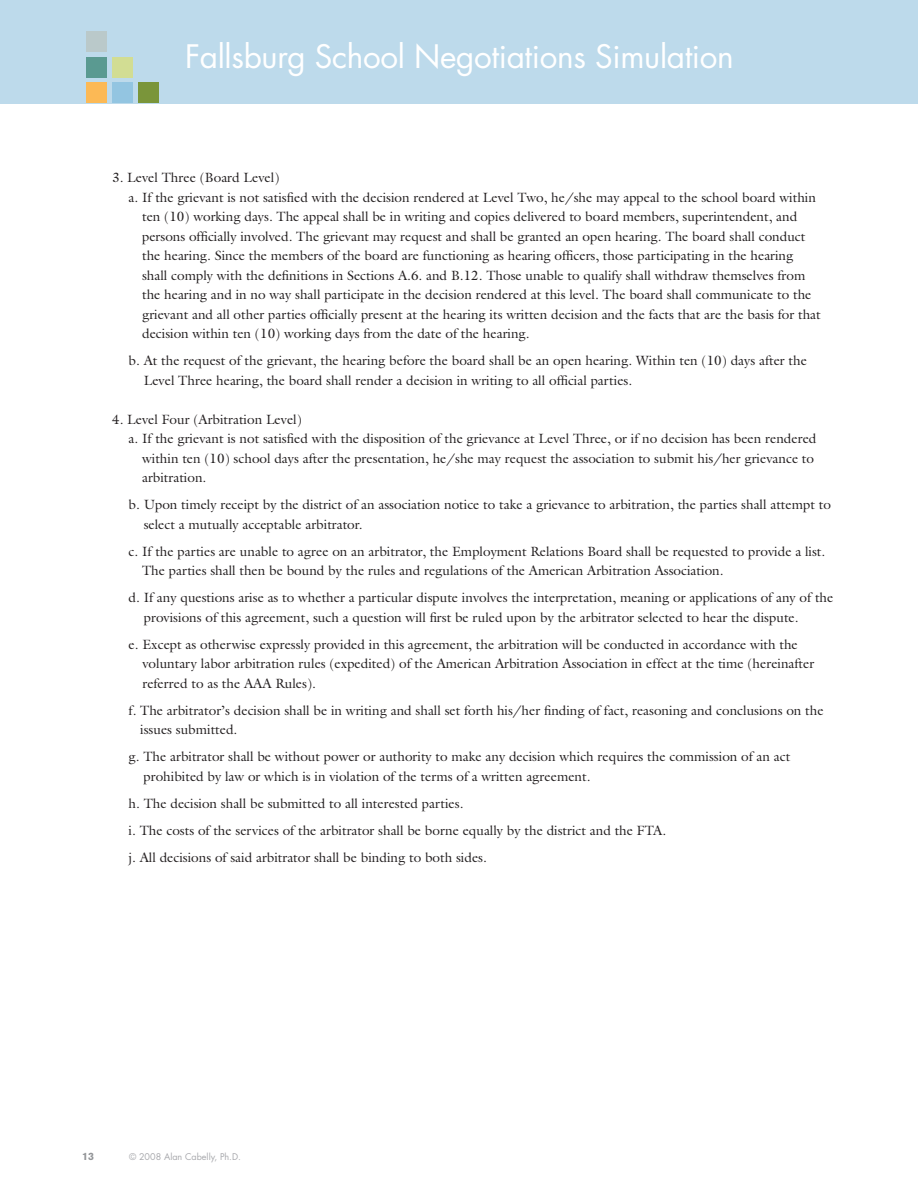
<style>
.page{position:relative;width:918px;height:1188px;background:#fff}
.page>*{position:absolute;margin:0;border:0;box-sizing:border-box;transform-origin:0 0}
.t1{font:31.5px "Futura";letter-spacing:-.01em;color:#fff}
.Body_ITC_Galliard_9{font:13.5px/19.5px "Galliard";color:#231f20}
.t2{font:700 10.5px "Akzidenz Grotesk BE";color:#939598}
.t3{font:9px "Futura";color:#a8a9ad}
</style>
<div class="page">
<div style="left:1px;top:0;width:917px;height:103px;background:#bddaeb"></div>
<div style="left:86px;top:32px;width:21px;height:20px;background:#bac9ca"></div>
<div style="left:138px;top:82px;width:20px;height:21px;background:#7a953a"></div>
<div style="left:86px;top:57px;width:21px;height:20px;background:#5a9a91"></div>
<div style="left:112px;top:57px;width:21px;height:20px;background:#d2dd93"></div>
<div style="left:86px;top:82px;width:21px;height:21px;background:#fcb955"></div>
<div style="left:112px;top:82px;width:21px;height:21px;background:#93c5e1"></div>
<h1 class="t1" style="left:185px;top:37px;width:550px">Fallsburg School Negotiations Simulation</h1>
<p class="Body_ITC_Galliard_9" style="left:112px;top:168px;width:169px">3. Level Three (Board Level)</p>
<p class="Body_ITC_Galliard_9" style="left:142px;top:187px;width:680px;text-indent:-14px">a. If the grievant is not satisfied with the decision rendered at Level Two, he/she may appeal to the school board within ten (10) working days. The appeal shall be in writing and copies delivered to board members, superintendent, and persons officially involved. The grievant may request and shall be granted an open hearing. The board shall conduct the hearing. Since the members of the board are functioning as hearing officers, those participating in the hearing shall comply with the definitions in Sections A.6. and B.12. Those unable to qualify shall withdraw themselves from the hearing and in no way shall participate in the decision rendered at this level. The board shall communicate to the grievant and all other parties officially present at the hearing its written decision and the facts that are the basis for that decision within ten (10) working days from the date of the hearing.</p>
<p class="Body_ITC_Galliard_9" style="left:144px;top:351px;width:665px;text-indent:-15px">b. At the request of the grievant, the hearing before the board shall be an open hearing. Within ten (10) days after the<br>Level Three hearing, the board shall render a decision in writing to all official parties.</p>
<p class="Body_ITC_Galliard_9" style="left:112px;top:409px;width:191px">4. Level Four (Arbitration Level)</p>
<p class="Body_ITC_Galliard_9" style="left:142px;top:429px;width:676px;text-indent:-14px">a. If the grievant is not satisfied with the disposition of the grievance at Level Three, or if no decision has been rendered within ten (10) school days after the presentation, he/she may request the association to submit his/her grievance to arbitration.</p>
<p class="Body_ITC_Galliard_9" style="left:144px;top:495px;width:689px;text-indent:-15px">b. Upon timely receipt by the district of an association notice to take a grievance to arbitration, the parties shall attempt to select a mutually acceptable arbitrator.</p>
<p class="Body_ITC_Galliard_9" style="left:142px;top:541px;width:685px;text-indent:-14px">c. If the parties are unable to agree on an arbitrator, the Employment Relations Board shall be requested to provide a list.<br>The parties shall then be bound by the rules and regulations of the American Arbitration Association.</p>
<p class="Body_ITC_Galliard_9" style="left:144px;top:588px;width:691px;text-indent:-15px">d. If any questions arise as to whether a particular dispute involves the interpretation, meaning or applications of any of the provisions of this agreement, such a question will first be ruled upon by the arbitrator selected to hear the dispute.</p>
<p class="Body_ITC_Galliard_9" style="left:142px;top:634px;width:673px;text-indent:-14px">e. Except as otherwise expressly provided in this agreement, the arbitration will be conducted in accordance with the voluntary labor arbitration rules (expedited) of the American Arbitration Association in effect at the time (hereinafter referred to as the AAA Rules).</p>
<p class="Body_ITC_Galliard_9" style="left:140px;top:700px;width:685px;text-indent:-12px">f. The arbitrator’s decision shall be in writing and shall set forth his/her finding of fact, reasoning and conclusions on the issues submitted.</p>
<p class="Body_ITC_Galliard_9" style="left:143px;top:747px;width:648px;text-indent:-15px">g. The arbitrator shall be without power or authority to make any decision which requires the commission of an act prohibited by law or which is in violation of the terms of a written agreement.</p>
<p class="Body_ITC_Galliard_9" style="left:129px;top:793px;width:336px">h. The decision shall be submitted to all interested parties.</p>
<p class="Body_ITC_Galliard_9" style="left:129px;top:820px;width:539px">i. The costs of the services of the arbitrator shall be borne equally by the district and the FTA.</p>
<p class="Body_ITC_Galliard_9" style="left:129px;top:847px;width:360px">j. All decisions of said arbitrator shall be binding to both sides.</p>
<p class="t2" style="left:82px;top:1150px;width:13px">13</p>
<p class="t3" style="left:129px;top:1151px;width:113px">© 2008 Alan Cabelly, Ph.D.</p>
</div>
